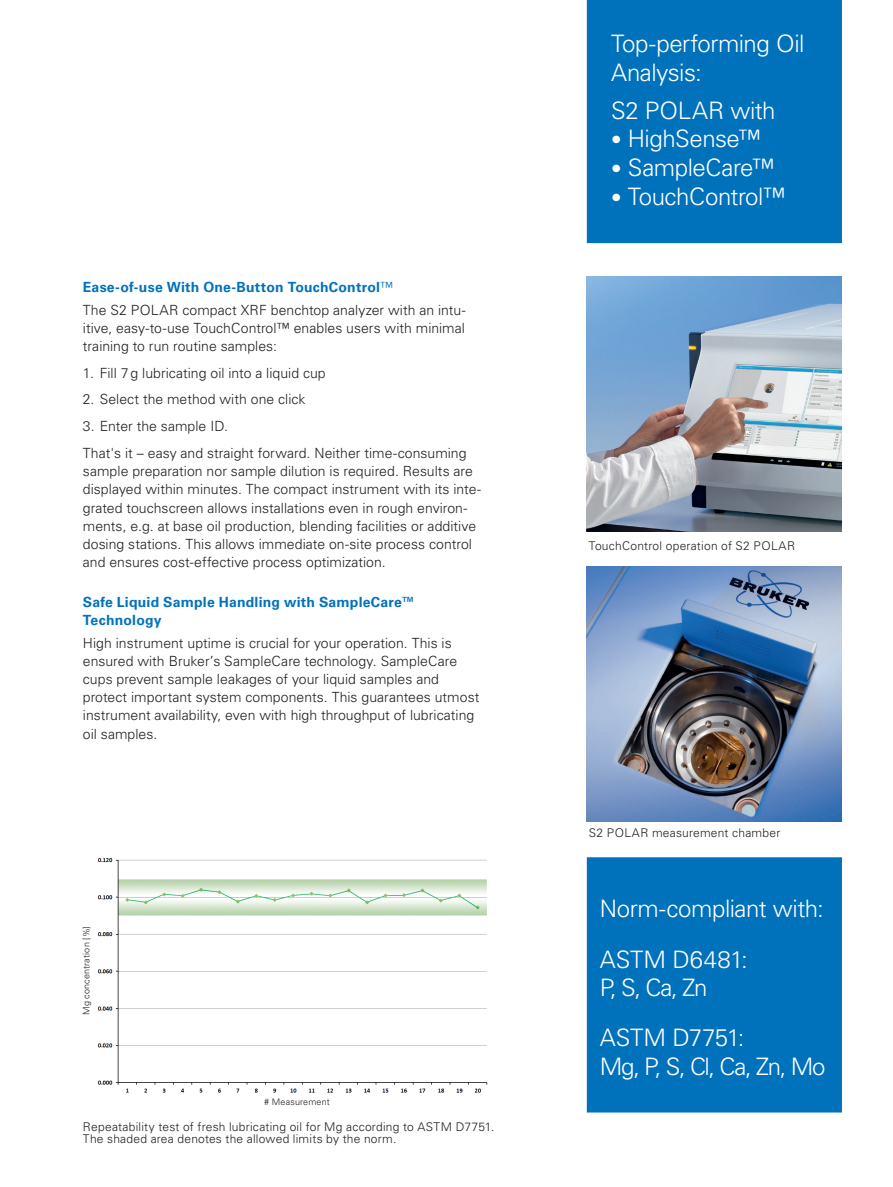
<style>
.page{position:relative;width:893px;height:1187px;background:#fff}
.page>*{position:absolute;margin:0;border:0;box-sizing:border-box;transform-origin:0 0}
.Headline_rechts_weiß{font:300 24px/28.8px "Univers LT Std";letter-spacing:-.02em;color:#fff}
.Headline_rechts_weiß-2{font:300 24px/28.8px "Univers LT Std";letter-spacing:-.04em;color:#fff}
.Headline_rechts_weiß-3{font:300 24px/28.8px "Univers LT Std";color:#fff}
.Body{font:300 13.95px/18.1px "Univers LT Std";color:#231f20}
.Subheadline_1__blau{font:700 13.95px/18.1px "Univers LT Std";letter-spacing:.015em;color:#0072bc}
.Caption_schwarz{font:300 12px/12px "Univers LT Std";letter-spacing:.02em;color:#231f20}
.Body-2{font:300 9px "Univers LT Std";letter-spacing:.02em;color:#231f20}
.s1{font-weight:300}
.s2{font-size:21px}
</style>
<div class="page">
<img style="left:587px;top:276px;width:255px;height:255px">
<img style="left:587px;top:566px;width:255px;height:255px">
<div style="left:587px;top:0;width:255px;height:243px;background:#0072bc"></div>
<div style="left:587px;top:857px;width:255px;height:255px;background:#0072bc"></div>
<img style="left:97px;top:858px;width:391px;height:235px">
<p class="Subheadline_1__blau" style="left:83px;top:278px;width:312px">Ease-of-use With One-Button TouchControl<span class="s1">™</span></p>
<p class="Body" style="left:83px;top:300px;width:384px;text-align:justify">The S2 POLAR compact XRF benchtop analyzer with an intu&shy;itive, easy-to-use TouchControl™ enables users with minimal training to run routine samples:</p>
<p class="Body" style="left:83px;top:363px;width:244px">1. Fill 7 g lubricating oil into a liquid cup</p>
<p class="Body" style="left:83px;top:390px;width:224px">2. Select the method with one click</p>
<p class="Body" style="left:83px;top:417px;width:147px">3. Enter the sample ID.</p>
<p class="Body" style="left:83px;top:444px;width:400px">That's it – easy and straight forward. Neither time-consuming sample preparation nor sample dilution is required. Results are displayed within minutes. The compact instrument with its inte&shy;grated touchscreen allows installations even in rough environ&shy;ments, e.g. at base oil production, blending facilities or additive dosing stations. This allows immediate on-site process control and ensures cost-effective process optimization.</p>
<p class="Subheadline_1__blau" style="left:83px;top:593px;width:334px">Safe Liquid Sample Handling with SampleCare™<br>Technology</p>
<p class="Body" style="left:83px;top:633px;width:398px">High instrument uptime is crucial for your operation. This is ensured with Bruker’s SampleCare technology. SampleCare cups prevent sample leakages of your liquid samples and protect important system components. This guarantees utmost instrument availability, even with high throughput of lubricating oil samples.</p>
<p class="Body-2" style="left:81px;top:1015px;width:91px;rotate:-90deg">Mg concentration [%]</p>
<p class="Body-2" style="left:264px;top:1095px;width:67px"># Measurement</p>
<p class="Caption_schwarz" style="left:83px;top:1120px;width:413px">Repeatability test of fresh lubricating oil for Mg according to ASTM D7751.<br>The shaded area denotes the allowed limits by the norm.</p>
<p class="Headline_rechts_weiß" style="left:611px;top:30px;width:195px">Top-performing Oil<br>Analysis:</p>
<p class="Headline_rechts_weiß" style="left:611px;top:96px;width:166px">S2 POLAR with</p>
<p class="Headline_rechts_weiß" style="left:611px;top:124px;width:152px"><span class="s2">•</span> HighSense™</p>
<p class="Headline_rechts_weiß" style="left:611px;top:153px;width:165px"><span class="s2">•</span> SampleCare™</p>
<p class="Headline_rechts_weiß" style="left:611px;top:182px;width:176px"><span class="s2">•</span> TouchControl™</p>
<p class="Caption_schwarz" style="left:589px;top:539px;width:208px">TouchControl operation of S2 POLAR</p>
<p class="Caption_schwarz" style="left:589px;top:826px;width:193px">S2 POLAR measurement chamber</p>
<p class="Headline_rechts_weiß" style="left:600px;top:894px;width:225px">Norm-compliant with:</p>
<p class="Headline_rechts_weiß-3" style="left:600px;top:944px;width:150px">ASTM D6481:<br>P, S, Ca, Zn</p>
<p class="Headline_rechts_weiß-2" style="left:600px;top:1023px;width:227px">ASTM D7751:<br>Mg, P, S, Cl, Ca, Zn, Mo</p>
</div>
